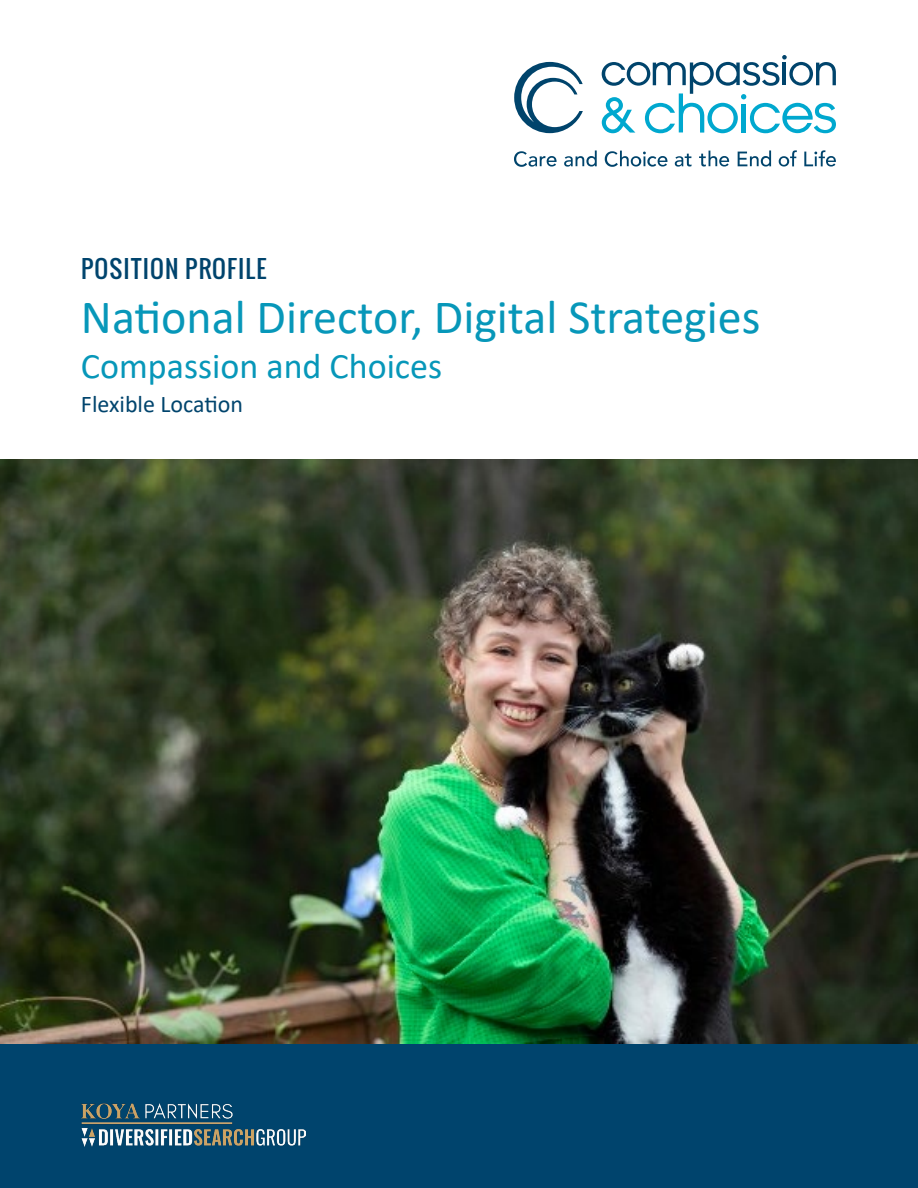
<style>
.page{position:relative;width:918px;height:1188px;background:#fff}
.page>*{position:absolute;margin:0;border:0;box-sizing:border-box;transform-origin:0 0}
.t1{font:48px "Calibri";color:#0797b9}
.t2{font:36px "Calibri";color:#0797b9}
.t3{font:24px "Calibri";color:#00446d}
.t4{font:24px "Oswald";letter-spacing:.05em;color:#00446d}
</style>
<div class="page">
<div style="left:0;top:996px;width:918px;height:192px;background:#00446d"></div>
<svg style="left:514px;top:62px;width:69px;height:71px"></svg>
<svg style="left:602px;top:55px;width:234px;height:78px"></svg>
<svg style="left:514px;top:151px;width:43px;height:16px"></svg>
<svg style="left:564px;top:150px;width:33px;height:17px"></svg>
<svg style="left:605px;top:151px;width:62px;height:16px"></svg>
<svg style="left:675px;top:154px;width:17px;height:13px"></svg>
<svg style="left:699px;top:151px;width:30px;height:16px"></svg>
<svg style="left:738px;top:150px;width:33px;height:17px"></svg>
<svg style="left:779px;top:150px;width:18px;height:17px"></svg>
<svg style="left:804px;top:150px;width:32px;height:17px"></svg>
<img style="left:0;top:459px;width:918px;height:584px">
<img style="left:81px;top:1104px;width:225px;height:42px">
<p class="t4" style="left:81px;top:250px;width:187px">POSITION PROFILE</p>
<p class="t1" style="left:81px;top:284px;width:681px">National Director, Digital Strategies</p>
<p class="t2" style="left:81px;top:341px;width:363px">Compassion and Choices</p>
<p class="t3" style="left:81px;top:388px;width:164px">Flexible Location</p>
</div>
